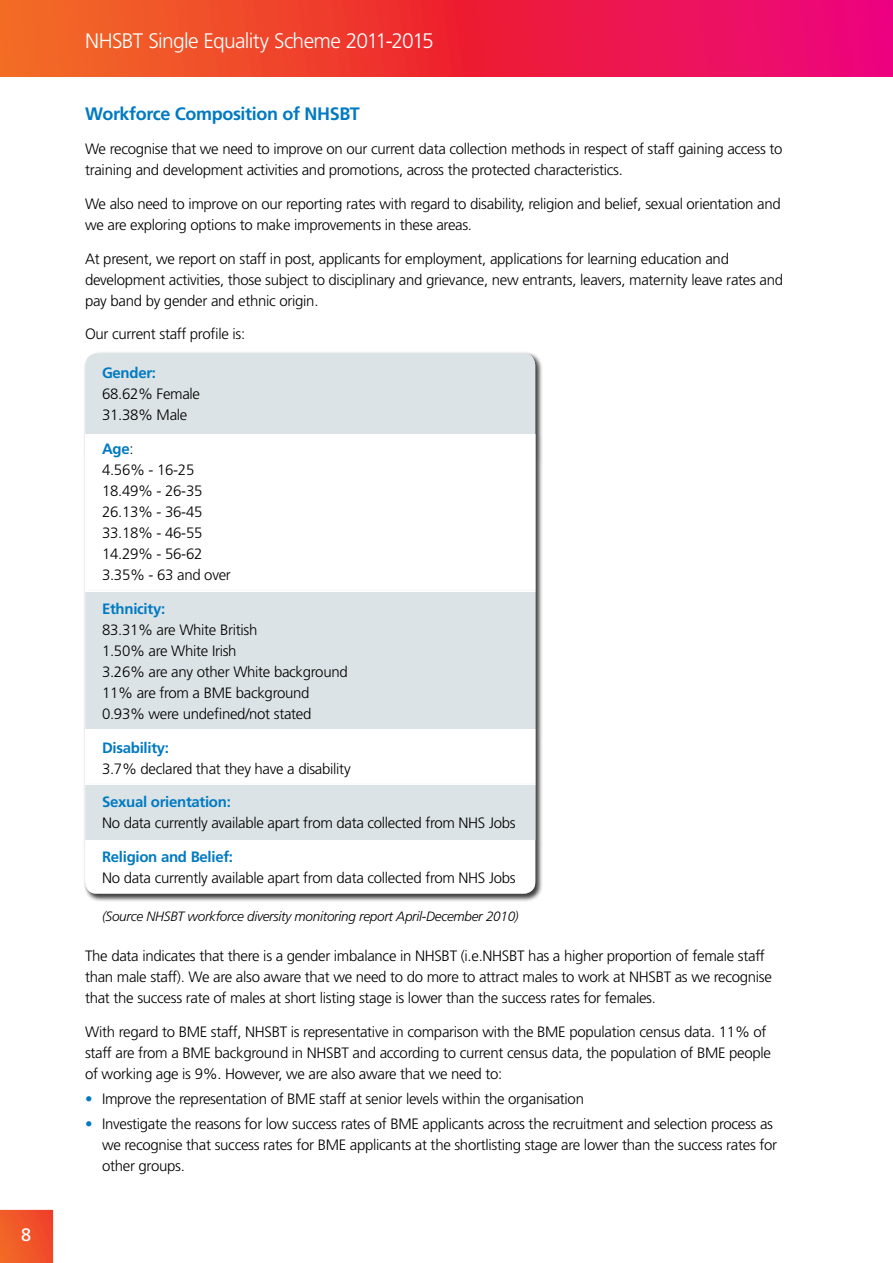
<style>
.page{position:relative;width:893px;height:1263px;background:#fff}
.page>*{position:absolute;margin:0;border:0;box-sizing:border-box;transform-origin:0 0}
.t1{font:300 21px "Frutiger";letter-spacing:-.035em;color:#fff}
.t2{font:700 18px "Frutiger";letter-spacing:-.02em;color:#007ac2}
.t3{font:18px "Frutiger";color:#fff}
.t4{font:300 15px/21px "Frutiger";letter-spacing:-.02em;color:#000}
.t5{font:700 15px "Frutiger";letter-spacing:-.02em;color:#007ac2}
.t6{font:italic 300 13.5px "Frutiger";letter-spacing:-.02em;color:#000}
.s1{font-weight:700;color:#007ac2}
.s2{color:#007ac2}
</style>
<div class="page">
<svg style="left:0;top:0;width:893px;height:77px;background:#ee2e40"></svg>
<svg style="left:0;top:1209px;width:54px;height:54px;background:#f15a2f"></svg>
<div style="left:83px;top:351px;width:460px;height:551px;background:#000;opacity:.75"></div>
<div style="left:87px;top:352px;width:450px;height:543px;background:#000;opacity:.75"></div>
<p class="t3" style="left:21px;top:1224px;width:12px">8</p>
<h1 class="t1" style="left:85px;top:29px;width:350px">NHSBT Single Equality Scheme 2011-2015</h1>
<p class="t2" style="left:85px;top:103px;width:276px">Workforce Composition of NHSBT</p>
<p class="t4" style="left:85px;top:138px;width:699px">We recognise that we need to improve on our current data collection methods in respect of staff gaining access to training and development activities and promotions, across the protected characteristics.</p>
<p class="t4" style="left:85px;top:193px;width:697px">We also need to improve on our reporting rates with regard to disability, religion and belief, sexual orientation and we are exploring options to make improvements in these areas.</p>
<p class="t4" style="left:85px;top:248px;width:699px">At present, we report on staff in post, applicants for employment, applications for learning education and development activities, those subject to disciplinary and grievance, new entrants, leavers, maternity leave rates and pay band by gender and ethnic origin.</p>
<p class="t4" style="left:85px;top:324px;width:162px">Our current staff profile is:</p>
<p class="t5" style="left:102px;top:364px;width:56px">Gender:</p>
<p class="t4" style="left:102px;top:384px;width:100px">68.62% Female<br>31.38% Male</p>
<p class="t4" style="left:102px;top:438px;width:130px"><span class="s1">Age</span>:<br>4.56% - 16-25<br>18.49% - 26-35<br>26.13% - 36-45<br>33.18% - 46-55<br>14.29% - 56-62<br>3.35% - 63 and over</p>
<p class="t5" style="left:102px;top:600px;width:65px">Ethnicity:</p>
<p class="t4" style="left:102px;top:619px;width:247px">83.31% are White British<br>1.50% are White Irish<br>3.26% are any other White background<br>11% are from a BME background<br>0.93% were undefined/not stated</p>
<p class="t5" style="left:102px;top:739px;width:69px">Disability:</p>
<p class="t4" style="left:102px;top:758px;width:250px">3.7% declared that they have a disability</p>
<p class="t5" style="left:102px;top:793px;width:130px">Sexual orientation:</p>
<p class="t4" style="left:102px;top:813px;width:415px">No data currently available apart from data collected from NHS Jobs</p>
<p class="t5" style="left:102px;top:848px;width:133px">Religion and Belief:</p>
<p class="t4" style="left:102px;top:867px;width:415px">No data currently available apart from data collected from NHS Jobs</p>
<p class="t6" style="left:102px;top:909px;width:418px">(Source NHSBT workforce diversity monitoring report April-December 2010)</p>
<p class="t4" style="left:85px;top:945px;width:688px">The data indicates that there is a gender imbalance in NHSBT (i.e.NHSBT has a higher proportion of female staff than male staff). We are also aware that we need to do more to attract males to work at NHSBT as we recognise that the success rate of males at short listing stage is lower than the success rates for females.</p>
<p class="t4" style="left:85px;top:1021px;width:687px">With regard to BME staff, NHSBT is representative in comparison with the BME population census data. 11% of staff are from a BME background in NHSBT and according to current census data, the population of BME people of working age is 9%. However, we are also aware that we need to:</p>
<p class="t4" style="left:85px;top:1088px;width:500px"><span class="s2">•</span> Improve the representation of BME staff at senior levels within the organisation</p>
<p class="t4" style="left:102px;top:1114px;width:677px;text-indent:-17px"><span class="s2">•</span> Investigate the reasons for low success rates of BME applicants across the recruitment and selection process as we recognise that success rates for BME applicants at the shortlisting stage are lower than the success rates for other groups.</p>
</div>
